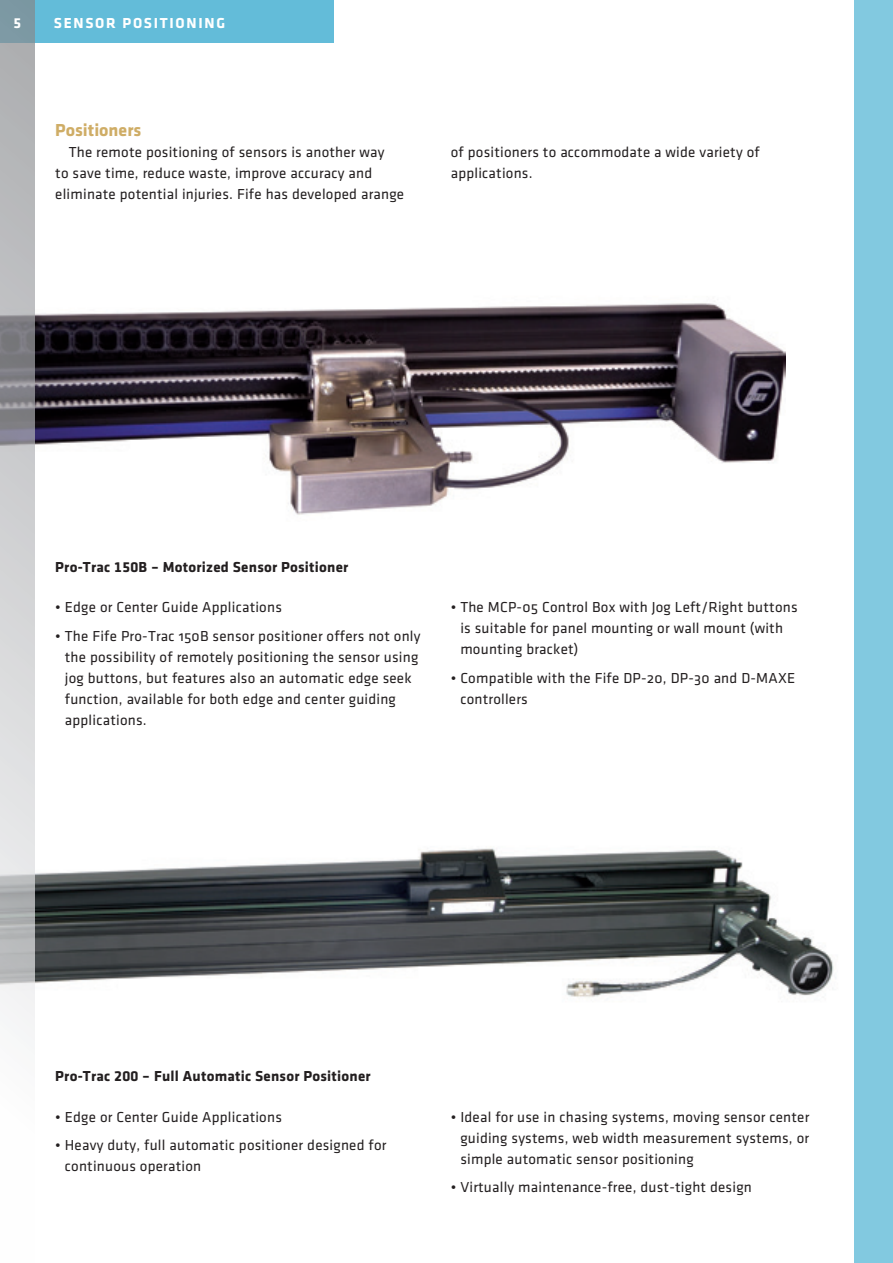
<style>
.page{position:relative;width:893px;height:1263px;background:#fff}
.page>*{position:absolute;margin:0;border:0;box-sizing:border-box;transform-origin:0 0}
.t1{font:700 18px "Klavika";color:#cfad66}
.t2{font:15px/21px "Klavika Regular OSF";letter-spacing:.015em;color:#231f20}
.t3{font:700 15px "Klavika";letter-spacing:.015em;color:#231f20}
.t4{font:700 15px "Klavika";letter-spacing:.115em;color:#fff}
</style>
<div class="page">
<img style="left:34px;top:285px;width:752px;height:237px">
<img style="left:34px;top:834px;width:802px;height:198px">
<div style="left:855px;top:0;width:38px;height:1263px;background:#82c9e0"></div>
<div style="left:0;top:0;width:334px;height:43px;background:#63bcd9"></div>
<svg style="left:0;top:0;width:34px;height:1031px;background:#bebfc2"></svg>
<p class="t4" style="left:14px;top:14px;width:9px">5</p>
<p class="t4" style="left:54px;top:14px;width:173px">SENSOR POSITIONING</p>
<p class="t1" style="left:55px;top:120px;width:88px">Positioners</p>
<p class="t2" style="left:55px;top:142px;width:350px;text-indent:14px">The remote positioning of sensors is another way<br>to save time, reduce waste, improve accuracy and eliminate potential injuries. Fife has developed arange</p>
<p class="t2" style="left:451px;top:142px;width:311px">of positioners to accommodate a wide variety of applications.</p>
<p class="t3" style="left:55px;top:559px;width:295px">Pro-Trac 150B – Motorized Sensor Positioner</p>
<p class="t2" style="left:55px;top:597px;width:228px">• Edge or Center Guide Applications</p>
<p class="t2" style="left:65px;top:626px;width:357px;text-indent:-10px">• The Fife Pro-Trac 150B sensor positioner offers not only the possibility of remotely positioning the sensor using jog buttons, but features also an automatic edge seek function, available for both edge and center guiding applications.</p>
<p class="t2" style="left:460px;top:597px;width:339px;text-indent:-10px">• The MCP-05 Control Box with Jog Left/Right buttons is suitable for panel mounting or wall mount (with mounting bracket)</p>
<p class="t2" style="left:460px;top:668px;width:336px;text-indent:-10px">• Compatible with the Fife DP-20, DP-30 and D-MAXE controllers</p>
<p class="t3" style="left:55px;top:1068px;width:317px">Pro-Trac 200 – Full Automatic Sensor Positioner</p>
<p class="t2" style="left:55px;top:1106px;width:228px">• Edge or Center Guide Applications</p>
<p class="t2" style="left:65px;top:1135px;width:323px;text-indent:-10px">• Heavy duty, full automatic positioner designed for continuous operation</p>
<p class="t2" style="left:460px;top:1106px;width:350px;text-align:justify;text-indent:-10px">• Ideal for use in chasing systems, moving sensor center guiding systems, web width measurement systems, or simple automatic sensor positioning</p>
<p class="t2" style="left:451px;top:1177px;width:303px">• Virtually maintenance-free, dust-tight design</p>
</div>
